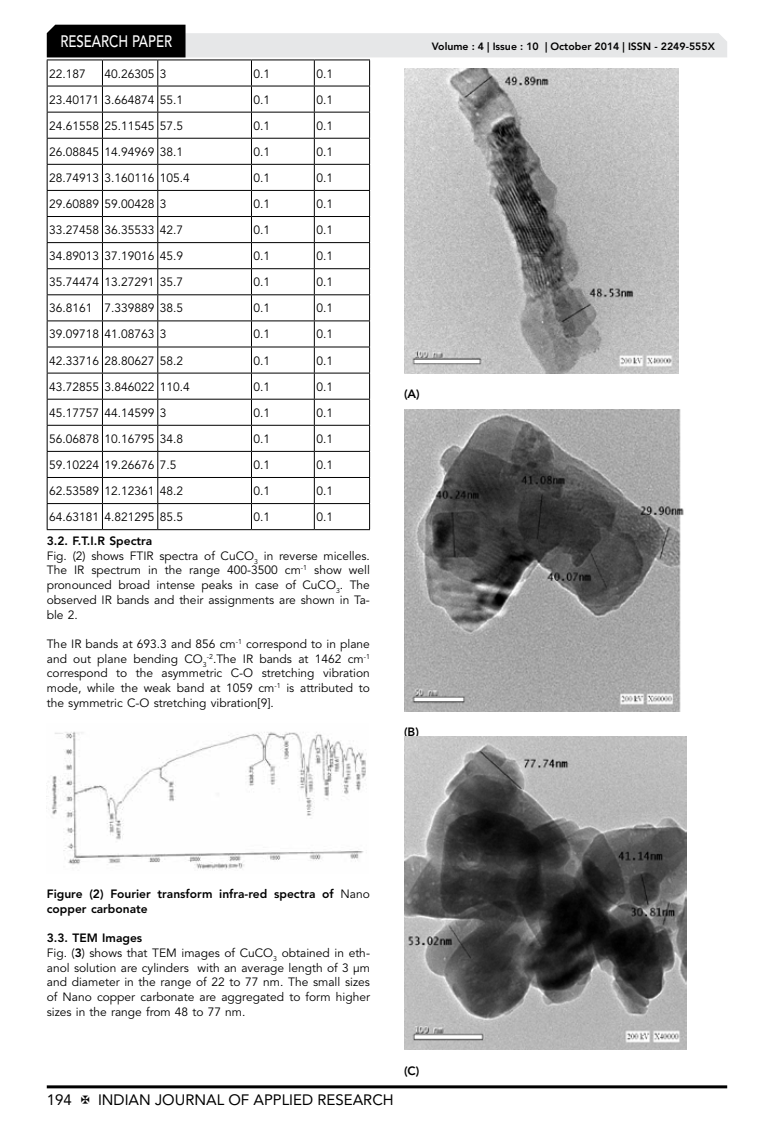
<style>
.page{position:relative;width:774px;height:1136px;background:#fff}
.page>*{position:absolute;margin:0;border:0;box-sizing:border-box;transform-origin:0 0}
.t1{font:500 16.5px "Avenir LT Std";color:#fff;scale:.8 1}
.t2{font:15px "Avenir LT Std";color:#000}
.t3{font:12px/14.7px "Avenir LT Std";color:#000}
.t4{font:800 12px/14.7px "Avenir LT Std";color:#000}
.t5{font:800 10.5px "Avenir LT Std";color:#000}
.s1{font-weight:800}
.s2{font-weight:400}
</style>
<div class="page">
<hr style="left:47px;top:1085px;width:680px;height:3px;background:#000">
<svg style="left:47px;top:25px;width:680px;height:504px"></svg>
<hr style="left:47px;top:529px;width:55px;height:1px;background:#000">
<hr style="left:102px;top:529px;width:56px;height:1px;background:#000">
<hr style="left:158px;top:529px;width:93px;height:1px;background:#000">
<hr style="left:251px;top:529px;width:63px;height:1px;background:#000">
<hr style="left:314px;top:529px;width:56px;height:1px;background:#000">
<img style="left:48px;top:731px;width:319px;height:139px">
<img style="left:404px;top:68px;width:275px;height:305px">
<img style="left:404px;top:410px;width:286px;height:301px">
<img style="left:404px;top:736px;width:282px;height:313px">
<h1 class="t1" style="left:60px;top:32px;width:139px">RESEARCH PAPER</h1>
<p class="t3" style="left:49px;top:66px;width:38px">22.187</p>
<p class="t3" style="left:105px;top:66px;width:63px">40.26305 3</p>
<p class="t3" style="left:254px;top:66px;width:18px">0.1</p>
<p class="t3" style="left:316px;top:66px;width:18px">0.1</p>
<p class="t3" style="left:49px;top:92px;width:135px">23.40171 3.664874 55.1</p>
<p class="t3" style="left:254px;top:92px;width:18px">0.1</p>
<p class="t3" style="left:316px;top:92px;width:18px">0.1</p>
<p class="t3" style="left:49px;top:118px;width:135px">24.61558 25.11545 57.5</p>
<p class="t3" style="left:254px;top:118px;width:18px">0.1</p>
<p class="t3" style="left:316px;top:118px;width:18px">0.1</p>
<p class="t3" style="left:49px;top:145px;width:135px">26.08845 14.94969 38.1</p>
<p class="t3" style="left:254px;top:145px;width:18px">0.1</p>
<p class="t3" style="left:316px;top:145px;width:18px">0.1</p>
<p class="t3" style="left:49px;top:171px;width:142px">28.74913 3.160116 105.4</p>
<p class="t3" style="left:254px;top:171px;width:18px">0.1</p>
<p class="t3" style="left:316px;top:171px;width:18px">0.1</p>
<p class="t3" style="left:49px;top:197px;width:119px">29.60889 59.00428 3</p>
<p class="t3" style="left:254px;top:197px;width:18px">0.1</p>
<p class="t3" style="left:316px;top:197px;width:18px">0.1</p>
<p class="t3" style="left:49px;top:223px;width:135px">33.27458 36.35533 42.7</p>
<p class="t3" style="left:254px;top:223px;width:18px">0.1</p>
<p class="t3" style="left:316px;top:223px;width:18px">0.1</p>
<p class="t3" style="left:49px;top:249px;width:135px">34.89013 37.19016 45.9</p>
<p class="t3" style="left:254px;top:249px;width:18px">0.1</p>
<p class="t3" style="left:316px;top:249px;width:18px">0.1</p>
<p class="t3" style="left:49px;top:275px;width:135px">35.74474 13.27291 35.7</p>
<p class="t3" style="left:254px;top:275px;width:18px">0.1</p>
<p class="t3" style="left:316px;top:275px;width:18px">0.1</p>
<p class="t3" style="left:49px;top:301px;width:135px">36.8161 7.339889 38.5</p>
<p class="t3" style="left:254px;top:301px;width:18px">0.1</p>
<p class="t3" style="left:316px;top:301px;width:18px">0.1</p>
<p class="t3" style="left:49px;top:327px;width:119px">39.09718 41.08763 3</p>
<p class="t3" style="left:254px;top:327px;width:18px">0.1</p>
<p class="t3" style="left:316px;top:327px;width:18px">0.1</p>
<p class="t3" style="left:49px;top:353px;width:135px">42.33716 28.80627 58.2</p>
<p class="t3" style="left:254px;top:353px;width:18px">0.1</p>
<p class="t3" style="left:316px;top:353px;width:18px">0.1</p>
<p class="t3" style="left:49px;top:379px;width:142px">43.72855 3.846022 110.4</p>
<p class="t3" style="left:254px;top:379px;width:18px">0.1</p>
<p class="t3" style="left:316px;top:379px;width:18px">0.1</p>
<p class="t3" style="left:49px;top:405px;width:119px">45.17757 44.14599 3</p>
<p class="t3" style="left:254px;top:405px;width:18px">0.1</p>
<p class="t3" style="left:316px;top:405px;width:18px">0.1</p>
<p class="t3" style="left:49px;top:431px;width:135px">56.06878 10.16795 34.8</p>
<p class="t3" style="left:254px;top:431px;width:18px">0.1</p>
<p class="t3" style="left:316px;top:431px;width:18px">0.1</p>
<p class="t3" style="left:49px;top:457px;width:129px">59.10224 19.26676 7.5</p>
<p class="t3" style="left:254px;top:457px;width:18px">0.1</p>
<p class="t3" style="left:316px;top:457px;width:18px">0.1</p>
<p class="t3" style="left:49px;top:484px;width:135px">62.53589 12.12361 48.2</p>
<p class="t3" style="left:254px;top:484px;width:18px">0.1</p>
<p class="t3" style="left:316px;top:484px;width:18px">0.1</p>
<p class="t3" style="left:49px;top:510px;width:135px">64.63181 4.821295 85.5</p>
<p class="t3" style="left:254px;top:510px;width:18px">0.1</p>
<p class="t3" style="left:316px;top:510px;width:18px">0.1</p>
<p class="t3" style="left:47px;top:533px;width:325px"><span class="s1">3.2. F.T.I.R Spectra<br></span>Fig. (2) shows FTIR spectra of CuCO<sub>3</sub> in reverse micelles.<br>The IR spectrum in the range 400-3500 cm<sup>-1</sup> show well pronounced broad intense peaks in case of CuCO<sub>3</sub>. The observed IR bands and their assignments are shown in Ta&shy;ble 2.</p>
<p class="t3" style="left:47px;top:636px;width:325px;text-align:justify">The IR bands at 693.3 and 856 cm<sup>-1</sup> correspond to in plane and out plane bending CO<sub>3</sub><sup>-2</sup>.The IR bands at 1462 cm<sup>-1 </sup>correspond to the asymmetric C-O stretching vibration mode, while the weak band at 1059 cm<sup>-1</sup> is attributed to the symmetric C-O stretching vibration[9].</p>
<p class="t5" style="left:432px;top:41px;width:284px">Volume : 4 | Issue : 10 | October 2014 | ISSN - 2249-555X</p>
<p class="t4" style="left:404px;top:386px;width:17px">(A)</p>
<p class="t4" style="left:404px;top:724px;width:16px">(B)</p>
<p class="t4" style="left:47px;top:886px;width:325px">Figure (2) Fourier transform infra-red spectra of <span class="s2">Nano </span>copper carbonate</p>
<p class="t3" style="left:47px;top:930px;width:325px"><span class="s1">3.3. TEM Images<br></span>Fig. (<span class="s1">3</span>) shows that TEM images of CuCO<sub>3</sub> obtained in eth&shy;anol solution are cylinders with an average length of 3 μm and diameter in the range of 22 to 77 nm. The small sizes of Nano copper carbonate are aggregated to form higher sizes in the range from 48 to 77 nm.</p>
<p class="t2" style="left:47px;top:1090px;width:27px">194</p>
<p class="t2" style="left:98px;top:1090px;width:297px">INDIAN JOURNAL OF APPLIED RESEARCH</p>
<p class="t4" style="left:404px;top:1062px;width:17px">(C)</p>
</div>
